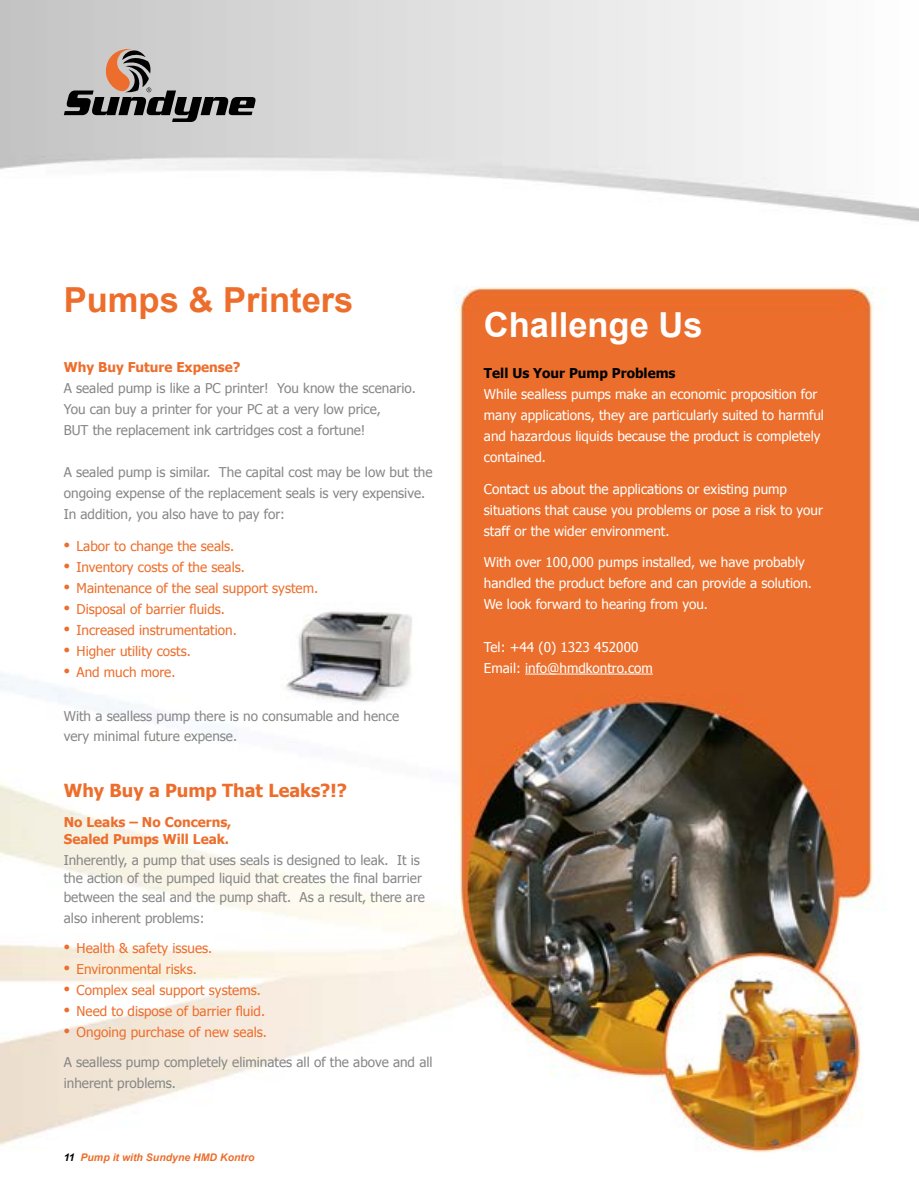
<style>
.page{position:relative;width:919px;height:1187px;background:#fff}
.page>*{position:absolute;margin:0;border:0;box-sizing:border-box;transform-origin:0 0}
.t1{font:700 34.5px "Arial";color:#ed6e2c}
.t2{font:700 34.5px "Arial";color:#fff}
.t3{font:700 18px "Tahoma";color:#ed6e2c}
.t4{font:13.5px/21px "Tahoma";color:#878787}
.t5{font:13.5px/21px "Tahoma";color:#fff}
.t6{font:13.5px "Tahoma";color:#ed6e2c}
.t7{font:700 13.5px/17.2px "Tahoma";color:#ed6e2c}
.t8{font:700 13.5px "Tahoma";color:#000}
.t9{font:italic 700 10.5px "Arial";color:#ed6e2c}
.s1{color:#000}
</style>
<div class="page">
<img style="left:0;top:0;width:918px;height:1153px">
<svg style="left:64px;top:49px;width:191px;height:73px;background:#9f9b98"></svg>
<hr style="left:525px;top:673px;width:128px;height:1px;background:#fff">
<img style="left:279px;top:602px;width:138px;height:108px">
<h1 class="t1" style="left:64px;top:277px;width:291px">Pumps &amp; Printers</h1>
<p class="t7" style="left:64px;top:357px;width:178px">Why Buy Future Expense?</p>
<p class="t4" style="left:64px;top:377px;width:353px">A sealed pump is like a PC printer! You know the scenario.<br>You can buy a printer for your PC at a very low price,<br>BUT the replacement ink cartridges cost a fortune!</p>
<p class="t4" style="left:64px;top:461px;width:370px">A sealed pump is similar. The capital cost may be low but the ongoing expense of the replacement seals is very expensive.<br>In addition, you also have to pay for:</p>
<p class="t6" style="left:64px;top:536px;width:172px">● Labor to change the seals.</p>
<p class="t6" style="left:64px;top:557px;width:183px">● Inventory costs of the seals.</p>
<p class="t6" style="left:64px;top:578px;width:256px">● Maintenance of the seal support system.</p>
<p class="t6" style="left:64px;top:599px;width:163px">● Disposal of barrier fluids.</p>
<p class="t6" style="left:64px;top:620px;width:174px">● Increased instrumentation.</p>
<p class="t6" style="left:64px;top:641px;width:129px">● Higher utility costs.</p>
<p class="t6" style="left:64px;top:662px;width:113px">● And much more.</p>
<p class="t4" style="left:64px;top:705px;width:337px;line-height:20.2px">With a sealless pump there is no consumable and hence very minimal future expense.</p>
<h2 class="t3" style="left:64px;top:777px;width:284px">Why Buy a Pump That Leaks?!?</h2>
<p class="t7" style="left:64px;top:812px;width:169px">No Leaks – No Concerns,<br>Sealed Pumps Will Leak.</p>
<p class="t4" style="left:64px;top:849px;width:362px;line-height:18.8px">Inherently, a pump that uses seals is designed to leak. It is the action of the pumped liquid that creates the final barrier between the seal and the pump shaft. As a result, there are</p>
<p class="t4" style="left:64px;top:907px;width:142px">also inherent problems:</p>
<p class="t6" style="left:64px;top:939px;width:150px">● Health &amp; safety issues.</p>
<p class="t6" style="left:64px;top:960px;width:134px">● Environmental risks.</p>
<p class="t6" style="left:64px;top:981px;width:198px">● Complex seal support systems.</p>
<p class="t6" style="left:64px;top:1002px;width:203px">● Need to dispose of barrier fluid.</p>
<p class="t6" style="left:64px;top:1023px;width:205px">● Ongoing purchase of new seals.</p>
<p class="t4" style="left:64px;top:1051px;width:370px">A sealless pump completely eliminates all of the above and all inherent problems.</p>
<p class="t9" style="left:64px;top:1150px;width:192px"><span class="s1">11</span> Pump it with Sundyne HMD Kontro</p>
<h1 class="t2" style="left:484px;top:301px;width:220px">Challenge Us</h1>
<p class="t8" style="left:484px;top:363px;width:193px">Tell Us Your Pump Problems</p>
<p class="t5" style="left:484px;top:383px;width:341px">While sealless pumps make an economic proposition for many applications, they are particularly suited to harmful and hazardous liquids because the product is completely contained.</p>
<p class="t5" style="left:484px;top:477px;width:340px">Contact us about the applications or existing pump situations that cause you problems or pose a risk to your staff or the wider environment.</p>
<p class="t5" style="left:484px;top:551px;width:329px">With over 100,000 pumps installed, we have probably handled the product before and can provide a solution.<br>We look forward to hearing from you.</p>
<p class="t5" style="left:484px;top:636px;width:170px">Tel: +44 (0) 1323 452000<br>Email: info@hmdkontro.com</p>
</div>
